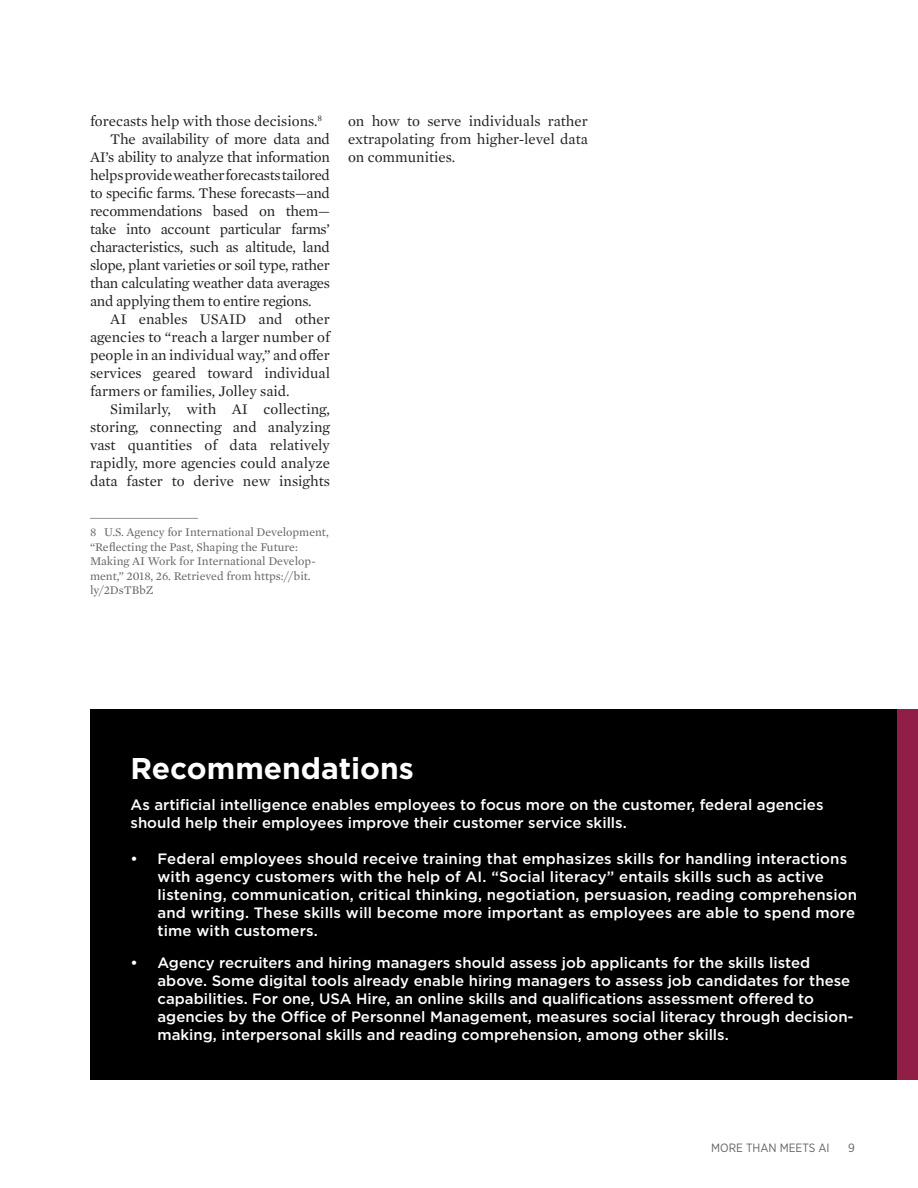
<style>
.page{position:relative;width:918px;height:1188px;background:#fff}
.page>*{position:absolute;margin:0;border:0;box-sizing:border-box;transform-origin:0 0}
.Black_Box_Hed{font:700 30px "Gotham";color:#fff}
.Black_Box_Body{font:500 15px/18px "Gotham";color:#fff}
.Body_Copy{font:15px/18px "Mercury Text G1";color:#231f20;text-align:justify}
.Footnote{font:12px/14.4px "Mercury Text G1";color:#636366}
.t1{font:12px "Gotham Narrow";color:#636366}
</style>
<div class="page">
<div style="left:90px;top:709px;width:808px;height:371px;background:#000"></div>
<hr style="left:90px;top:518px;width:108px;height:1px;background:#939598">
<div style="left:898px;top:709px;width:20px;height:371px;background:#901e46"></div>
<p class="Body_Copy" style="left:90px;top:111px;width:234px">forecasts help with those decisions.<sup>8</sup></p>
<p class="Body_Copy" style="left:90px;top:129px;width:242px;text-indent:20px">The availability of more data and AI’s ability to analyze that information helps provide weather forecasts tailored to specific farms. These forecasts—and recommendations based on them— take into account particular farms’ characteristics, such as altitude, land slope, plant varieties or soil type, rather than calculating weather data averages and applying them to entire regions.</p>
<p class="Body_Copy" style="left:90px;top:309px;width:241px;text-indent:20px">AI enables USAID and other agencies to “reach a larger number of people in an individual way,” and offer services geared toward individual farmers or families, Jolley said.</p>
<p class="Body_Copy" style="left:90px;top:399px;width:242px;text-indent:20px">Similarly, with AI collecting, storing, connecting and analyzing vast quantities of data relatively rapidly, more agencies could analyze data faster to derive new insights</p>
<p class="Footnote" style="left:90px;top:525px;width:240px">8 U.S. Agency for International Development, “Reflecting the Past, Shaping the Future:<br>Making AI Work for International Develop&shy;ment,” 2018, 26. Retrieved from https://bit. ly/2DsTBbZ</p>
<p class="Body_Copy" style="left:348px;top:111px;width:241px">on how to serve individuals rather extrapolating from higher-level data on communities.</p>
<p class="Black_Box_Hed" style="left:130px;top:748px;width:285px">Recommendations</p>
<p class="Black_Box_Body" style="left:130px;top:796px;width:695px">As artificial intelligence enables employees to focus more on the customer, federal agencies should help their employees improve their customer service skills.</p>
<p class="Black_Box_Body" style="left:158px;top:850px;width:701px;text-indent:-27px">• Federal employees should receive training that emphasizes skills for handling interactions with agency customers with the help of AI. “Social literacy” entails skills such as active listening, communication, critical thinking, negotiation, persuasion, reading comprehension and writing. These skills will become more important as employees are able to spend more time with customers.</p>
<p class="Black_Box_Body" style="left:158px;top:953px;width:698px;text-indent:-27px">• Agency recruiters and hiring managers should assess job applicants for the skills listed above. Some digital tools already enable hiring managers to assess job candidates for these capabilities. For one, USA Hire, an online skills and qualifications assessment offered to agencies by the Office of Personnel Management, measures social literacy through decision&shy;making, interpersonal skills and reading comprehension, among other skills.</p>
<p class="t1" style="left:711px;top:1140px;width:120px">MORE THAN MEETS AI</p>
<p class="t1" style="left:848px;top:1140px;width:8px">9</p>
</div>
